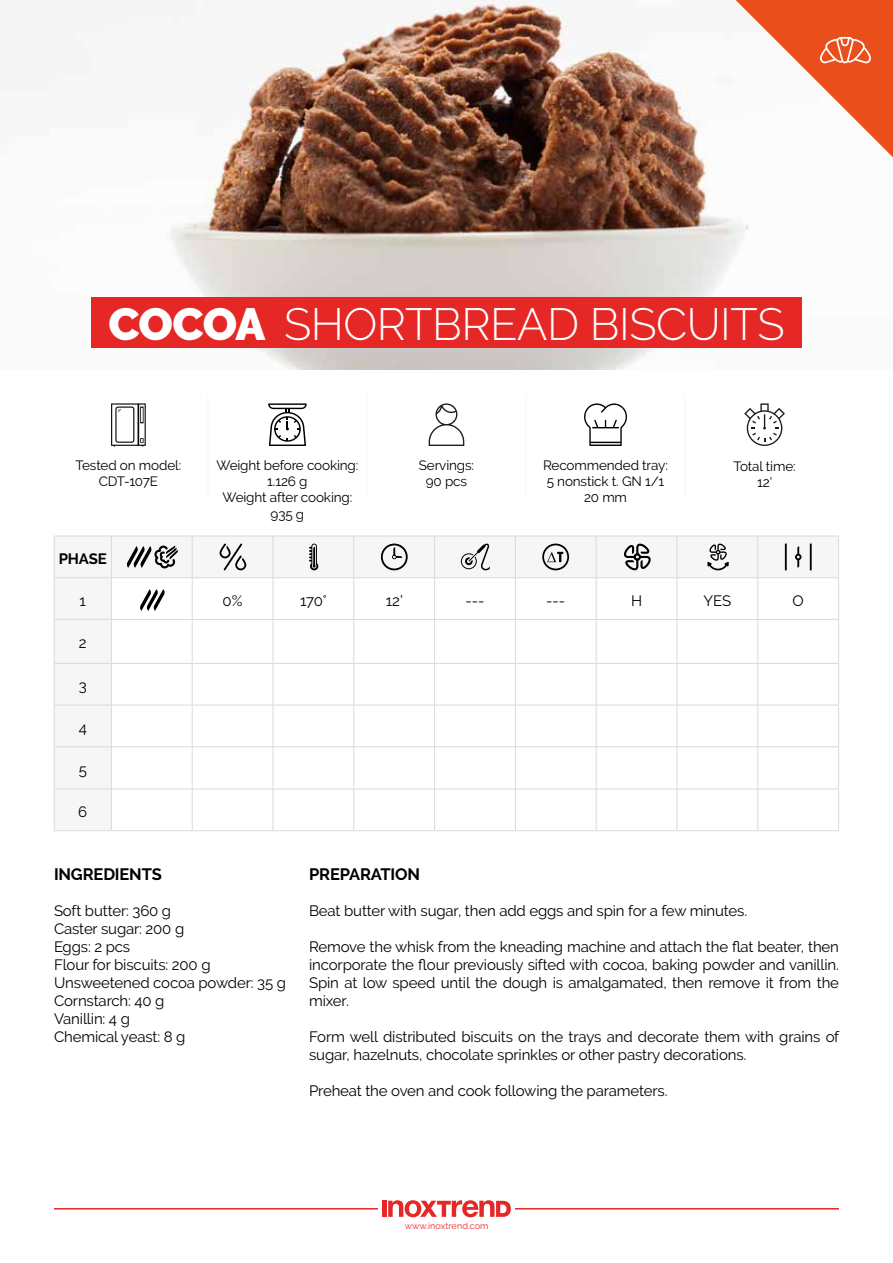
<style>
.page{position:relative;width:893px;height:1263px;background:#fff}
.page>*{position:absolute;margin:0;border:0;box-sizing:border-box;transform-origin:0 0}
.t1{font:300 45px "Raleway";letter-spacing:-.01em;color:#fff}
.t2{font:700 16.5px "Raleway";letter-spacing:-.01em;color:#000}
.t3{font:15px/18px "Raleway";letter-spacing:-.01em;color:#000}
.t4{font:700 15px "Raleway";letter-spacing:-.01em;color:#000}
.t5{font:13.5px/16.2px "Raleway";letter-spacing:-.01em;color:#000;text-align:center}
.t6{font:9px "Raleway";letter-spacing:.01em;color:#e52725}
.s1{font-weight:900}
</style>
<div class="page">
<hr style="left:54px;top:1208px;width:785px;height:1px;background:#e52725">
<div style="left:378px;top:1197px;width:136px;height:23px;background:#fff"></div>
<div style="left:382px;top:1201px;width:5px;height:16px;background:#e52725"></div>
<svg style="left:388px;top:1200px;width:123px;height:17px"></svg>
<img style="left:0;top:0;width:893px;height:370px">
<svg style="left:736px;top:0;width:157px;height:157px"></svg>
<svg style="left:744px;top:403px;width:41px;height:43px"></svg>
<svg style="left:429px;top:403px;width:35px;height:43px"></svg>
<svg style="left:268px;top:403px;width:39px;height:43px"></svg>
<svg style="left:584px;top:403px;width:43px;height:43px"></svg>
<hr style="left:838px;top:536px;width:1px;height:41px;background:#dadada">
<hr style="left:758px;top:577px;width:81px;height:1px;background:#dadada">
<hr style="left:838px;top:578px;width:1px;height:41px;background:#dadada">
<hr style="left:758px;top:619px;width:81px;height:1px;background:#dadada">
<hr style="left:838px;top:620px;width:1px;height:43px;background:#dadada">
<hr style="left:838px;top:663px;width:1px;height:42px;background:#dadada">
<hr style="left:838px;top:705px;width:1px;height:42px;background:#dadada">
<hr style="left:838px;top:747px;width:1px;height:42px;background:#dadada">
<hr style="left:838px;top:789px;width:1px;height:41px;background:#dadada">
<hr style="left:758px;top:830px;width:81px;height:1px;background:#dadada">
<div style="left:91px;top:297px;width:711px;height:50px;background:#e52725"></div>
<svg style="left:54px;top:536px;width:784px;height:295px"></svg>
<svg style="left:111px;top:403px;width:35px;height:43px"></svg>
<hr style="left:208px;top:395px;width:1px;height:102px;background:#f6f6f6">
<hr style="left:367px;top:395px;width:1px;height:102px;background:#f6f6f6">
<hr style="left:526px;top:395px;width:1px;height:102px;background:#f6f6f6">
<hr style="left:685px;top:395px;width:1px;height:102px;background:#f6f6f6">
<h1 class="t1" style="left:108px;top:297px;width:678px"><span class="s1">COCOA</span> SHORTBREAD BISCUITS</h1>
<p class="t5" style="left:76px;top:457px;width:107px">Tested on model:<br>CDT-107E</p>
<p class="t5" style="left:217px;top:457px;width:143px">Weight before cooking:<br>1.126 g<br>Weight after cooking:<br>935 g</p>
<p class="t5" style="left:543px;top:457px;width:126px">Recommended tray:<br>5 nonstick t. GN 1/1<br>20 mm</p>
<p class="t5" style="left:419px;top:457px;width:57px">Servings:<br>90 pcs</p>
<p class="t5" style="left:733px;top:458px;width:64px">Total time:<br>12’</p>
<p class="t4" style="left:59px;top:550px;width:50px">PHASE</p>
<p class="t3" style="left:80px;top:591px;width:8px">1</p>
<p class="t3" style="left:223px;top:591px;width:21px">0%</p>
<p class="t3" style="left:300px;top:591px;width:28px">170°</p>
<p class="t3" style="left:386px;top:591px;width:19px">12’</p>
<p class="t3" style="left:465px;top:591px;width:20px">---</p>
<p class="t3" style="left:546px;top:591px;width:20px">---</p>
<p class="t3" style="left:631px;top:591px;width:13px">H</p>
<p class="t3" style="left:703px;top:591px;width:29px">YES</p>
<p class="t3" style="left:792px;top:591px;width:13px">O</p>
<p class="t3" style="left:79px;top:634px;width:9px">2</p>
<p class="t3" style="left:79px;top:677px;width:10px">3</p>
<p class="t3" style="left:79px;top:719px;width:10px">4</p>
<p class="t3" style="left:79px;top:761px;width:10px">5</p>
<p class="t3" style="left:78px;top:802px;width:11px">6</p>
<p class="t2" style="left:54px;top:864px;width:109px">INGREDIENTS</p>
<p class="t3" style="left:54px;top:901px;width:233px">Soft butter: 360 g<br>Caster sugar: 200 g<br>Eggs: 2 pcs<br>Flour for biscuits: 200 g<br>Unsweetened cocoa powder: 35 g<br>Cornstarch: 40 g<br>Vanillin: 4 g<br>Chemical yeast: 8 g</p>
<p class="t2" style="left:309px;top:864px;width:112px">PREPARATION</p>
<p class="t3" style="left:309px;top:901px;width:440px">Beat butter with sugar, then add eggs and spin for a few minutes.</p>
<p class="t3" style="left:309px;top:937px;width:531px;text-align:justify">Remove the whisk from the kneading machine and attach the flat beater, then incorporate the flour previously sifted with cocoa, baking powder and vanillin.<br>Spin at low speed until the dough is amalgamated, then remove it from the mixer.</p>
<p class="t3" style="left:309px;top:1027px;width:532px">Form well distributed biscuits on the trays and decorate them with grains of sugar, hazelnuts, chocolate sprinkles or other pastry decorations.</p>
<p class="t3" style="left:309px;top:1081px;width:360px">Preheat the oven and cook following the parameters.</p>
<p class="t6" style="left:405px;top:1220px;width:85px">www.inoxtrend.com</p>
</div>
